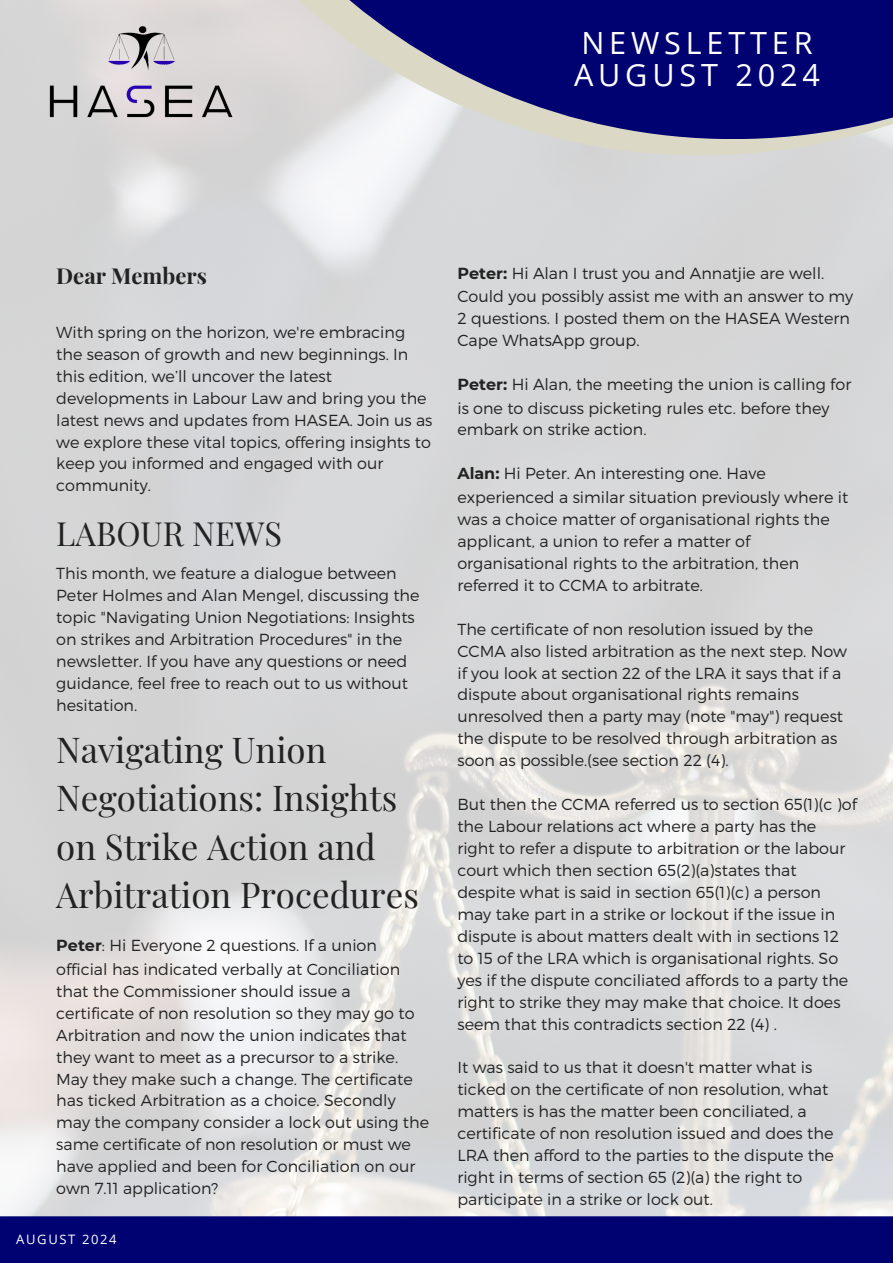
<style>
.page{position:relative;width:893px;height:1263px;background:#fff}
.page>*{position:absolute;margin:0;border:0;box-sizing:border-box;transform-origin:0 0}
.t1{font:34.88px/48.4px "Playfair Display";color:#222}
.t2{font:32.62px "Playfair Display";color:#222}
.t3{font:30.53px/31.5px "Open Sans";letter-spacing:.16em;color:#fff}
.t4{font:700 21.98px "Playfair Display";color:#222}
.t5{font:300 15.98px/21.9px "Montserrat";color:#222}
.t6{font:12.98px "Open Sans";letter-spacing:.125em;color:#fff}
.s1{font-weight:700}
</style>
<div class="page">
<svg style="left:102px;top:0;width:791px;height:155px;fill:#d9d8d7"></svg>
<svg style="left:134px;top:0;width:759px;height:139px;fill:#010271"></svg>
<div style="left:0;top:1216px;width:893px;height:47px;background:#010271"></div>
<img style="left:47px;top:25px;width:186px;height:100px">
<h5 class="t3" style="left:574px;top:27px;width:247px">NEWSLETTER<br>AUGUST 2024</h5>
<h5 class="t4" style="left:56px;top:260px;width:152px">Dear Members</h5>
<h5 class="t5" style="left:56px;top:320px;width:378px">With spring on the horizon, we're embracing the season of growth and new beginnings. In this edition, we’ll uncover the latest developments in Labour Law and bring you the latest news and updates from HASEA. Join us as we explore these vital topics, offering insights to keep you informed and engaged with our community.</h5>
<h5 class="t2" style="left:56px;top:510px;width:227px">LABOUR NEWS</h5>
<h5 class="t5" style="left:56px;top:562px;width:365px">This month, we feature a dialogue between Peter Holmes and Alan Mengel, discussing the topic "Navigating Union Negotiations: Insights on strikes and Arbitration Procedures" in the newsletter. If you have any questions or need guidance, feel free to reach out to us without hesitation.</h5>
<h2 class="t1" style="left:56px;top:724px;width:364px">Navigating Union<br>Negotiations: Insights on Strike Action and<br>Arbitration Procedures</h2>
<p class="t5" style="left:56px;top:933px;width:345px;line-height:23.6px"><span class="s1">Peter</span>: Hi Everyone 2 questions. If a union official has indicated verbally at Conciliation</p>
<p class="t5" style="left:56px;top:979px;width:374px">that the Commissioner should issue a certificate of non resolution so they may go to Arbitration and now the union indicates that they want to meet as a precursor to a strike.<br>May they make such a change. The certificate has ticked Arbitration as a choice. Secondly may the company consider a lock out using the same certificate of non resolution or must we have applied and been for Conciliation on our own 7.11 application?</p>
<p class="t6" style="left:16px;top:1230px;width:102px">AUGUST 2024</p>
<h5 class="t5" style="left:457px;top:260px;width:397px;line-height:23.6px"><span class="s1">Peter:</span> Hi Alan I trust you and Annatjie are well.<br>Could you possibly assist me with an answer to my</h5>
<h5 class="t5" style="left:457px;top:307px;width:394px">2 questions. I posted them on the HASEA Western</h5>
<h5 class="t5" style="left:457px;top:329px;width:184px">Cape WhatsApp group.</h5>
<h5 class="t5" style="left:457px;top:372px;width:395px;line-height:23.6px"><span class="s1">Peter:</span> Hi Alan, the meeting the union is calling for is one to discuss picketing rules etc. before they</h5>
<h5 class="t5" style="left:457px;top:418px;width:191px">embark on strike action.</h5>
<h4 class="t5" style="left:457px;top:461px;width:392px;line-height:23.6px"><span class="s1">Alan:</span> Hi Peter. An interesting one. Have experienced a similar situation previously where it</h4>
<h4 class="t5" style="left:457px;top:507px;width:374px">was a choice matter of organisational rights the applicant, a union to refer a matter of organisational rights to the arbitration, then referred it to CCMA to arbitrate.</h4>
<h5 class="t5" style="left:457px;top:617px;width:391px">The certificate of non resolution issued by the CCMA also listed arbitration as the next step. Now if you look at section 22 of the LRA it says that if a dispute about organisational rights remains unresolved then a party may (note "may") request the dispute to be resolved through arbitration as soon as possible.(see section 22 (4).</h5>
<h5 class="t5" style="left:457px;top:793px;width:401px">But then the CCMA referred us to section 65(1)(c )of the Labour relations act where a party has the right to refer a dispute to arbitration or the labour court which then section 65(2)(a)states that despite what is said in section 65(1)(c) a person may take part in a strike or lockout if the issue in dispute is about matters dealt with in sections 12 to 15 of the LRA which is organisational rights. So yes if the dispute conciliated affords to a party the right to strike they may make that choice. It does seem that this contradicts section 22 (4) .</h5>
<h1 class="t5" style="left:457px;top:1056px;width:378px">It was said to us that it doesn't matter what is ticked on the certificate of non resolution, what matters is has the matter been conciliated, a certificate of non resolution issued and does the LRA then afford to the parties to the dispute the right in terms of section 65 (2)(a) the right to participate in a strike or lock out.</h1>
</div>
